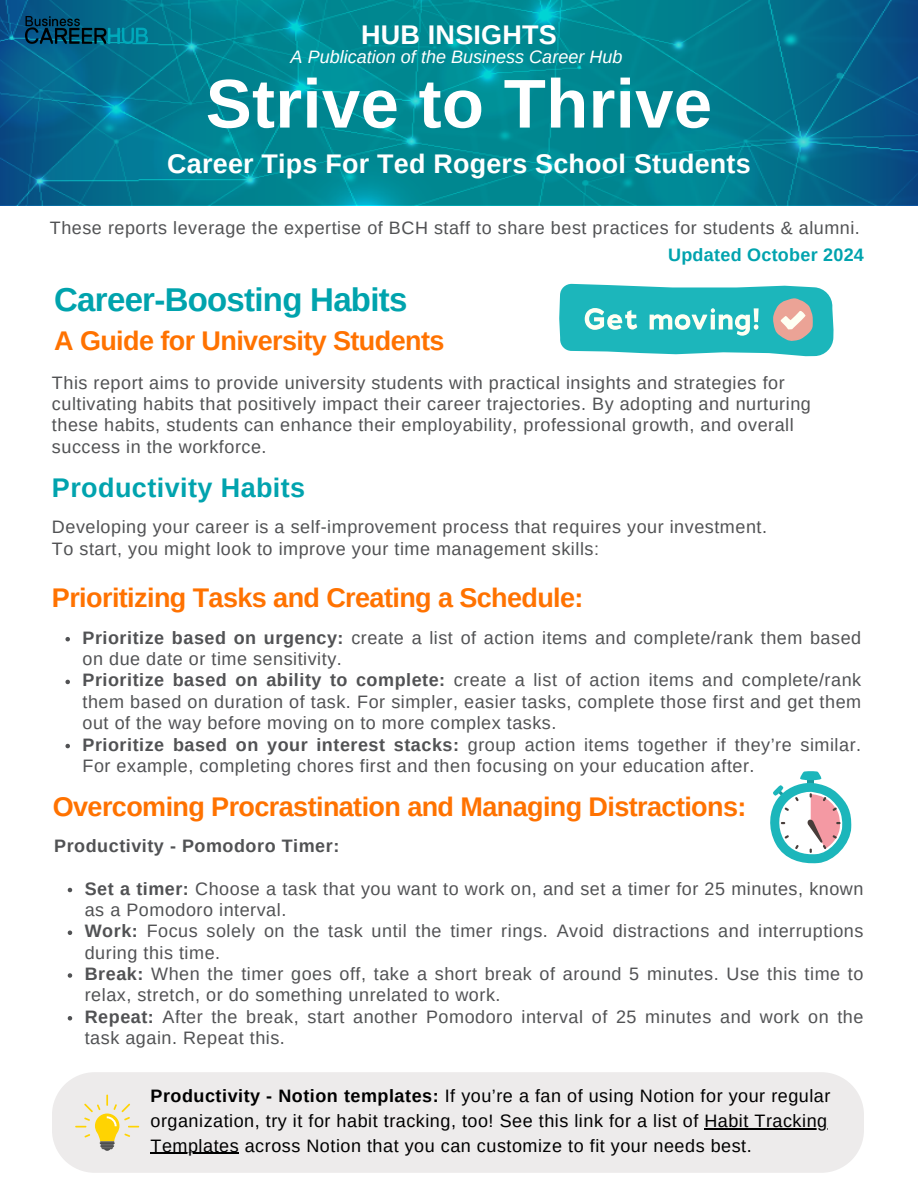
<style>
.page{position:relative;width:918px;height:1188px;background:#fff}
.page>*{position:absolute;margin:0;border:0;box-sizing:border-box;transform-origin:0 0}
.t1{font:700 69px "Arimo";letter-spacing:.005em;color:#fff}
.t2{font:700 33px "Arimo";letter-spacing:-.02em;color:#00a3ad}
.t3{font:700 27px "Arimo";letter-spacing:-.02em;color:#ff7200}
.t4{font:700 27px "Arimo";letter-spacing:.01em;color:#fff}
.t5{font:700 27px "Arimo";letter-spacing:.015em;color:#01a3ae}
.t6{font:18px/21.3px "Arimo";letter-spacing:.03em;color:#515254}
.t7{font:18px/24.8px "Arimo";letter-spacing:.03em;color:#000}
.t8{font:italic 18px "Arimo";color:#fff}
.t9{font:700 18px "Arimo";letter-spacing:.03em;color:#515254}
.t10{font:700 18px "Arimo";letter-spacing:.015em;color:#01a3ae}
.s1{font-weight:700}
</style>
<div class="page">
<svg style="left:0;top:0;width:918px;height:204px;background:#027c92"></svg>
<img style="left:26px;top:17px;width:121px;height:27px">
<svg style="left:770px;top:771px;width:82px;height:93px"></svg>
<div style="left:52px;top:1072px;width:812px;height:101px;background:#edebeb"></div>
<svg style="left:75px;top:1095px;width:64px;height:56px;background:#ebe2bb"></svg>
<svg style="left:559px;top:284px;width:275px;height:72px;background:#50c1c3"></svg>
<svg style="left:65px;top:637px;width:5px;height:4px"></svg>
<svg style="left:65px;top:680px;width:5px;height:4px"></svg>
<svg style="left:65px;top:744px;width:5px;height:4px"></svg>
<svg style="left:68px;top:888px;width:4px;height:4px"></svg>
<svg style="left:68px;top:931px;width:4px;height:4px"></svg>
<svg style="left:68px;top:973px;width:4px;height:5px"></svg>
<svg style="left:68px;top:1016px;width:4px;height:5px"></svg>
<hr style="left:704px;top:1128px;width:124px;height:1px;background:#000">
<hr style="left:151px;top:1153px;width:88px;height:1px;background:#000">
<p class="t4" style="left:361px;top:20px;width:197px">HUB INSIGHTS</p>
<p class="t8" style="left:291px;top:47px;width:333px">A Publication of the Business Career Hub</p>
<p class="t1" style="left:206px;top:65px;width:508px">Strive to Thrive</p>
<p class="t4" style="left:167px;top:148px;width:585px">Career Tips For Ted Rogers School Students</p>
<p class="t6" style="left:50px;top:217px;width:812px">These reports leverage the expertise of BCH staff to share best practices for students &amp; alumni.</p>
<p class="t10" style="left:668px;top:244px;width:197px">Updated October 2024</p>
<p class="t2" style="left:54px;top:281px;width:355px">Career-Boosting Habits</p>
<p class="t3" style="left:54px;top:326px;width:392px">A Guide for University Students</p>
<h2 class="t6" style="left:52px;top:372px;width:760px">This report aims to provide university students with practical insights and strategies for cultivating habits that positively impact their career trajectories. By adopting and nurturing these habits, students can enhance their employability, professional growth, and overall success in the workforce.</h2>
<p class="t5" style="left:52px;top:473px;width:255px">Productivity Habits</p>
<h1 class="t6" style="left:52px;top:516px;width:717px">Developing your career is a self-improvement process that requires your investment.</h1>
<p class="t6" style="left:52px;top:538px;width:549px">To start, you might look to improve your time management skills:</p>
<h1 class="t3" style="left:52px;top:583px;width:533px">Prioritizing Tasks and Creating a Schedule:</h1>
<p class="t6" style="left:83px;top:627px;width:780px"><span class="s1">Prioritize based on urgency:</span> create a list of action items and complete/rank them based on due date or time sensitivity.</p>
<p class="t6" style="left:83px;top:670px;width:780px;text-align:justify"><span class="s1">Prioritize based on ability to complete:</span> create a list of action items and complete/rank them based on duration of task. For simpler, easier tasks, complete those first and get them out of the way before moving on to more complex tasks.</p>
<h1 class="t6" style="left:83px;top:734px;width:780px"><span class="s1">Prioritize based on your interest stacks:</span> group action items together if they’re similar.<br>For example, completing chores first and then focusing on your education after.</h1>
<p class="t3" style="left:53px;top:792px;width:695px">Overcoming Procrastination and Managing Distractions:</p>
<p class="t9" style="left:54px;top:835px;width:287px">Productivity - Pomodoro Timer:</p>
<p class="t6" style="left:85px;top:878px;width:780px"><span class="s1">Set a timer:</span> Choose a task that you want to work on, and set a timer for 25 minutes, known as a Pomodoro interval.</p>
<p class="t6" style="left:85px;top:920px;width:780px"><span class="s1">Work:</span> Focus solely on the task until the timer rings. Avoid distractions and interruptions during this time.</p>
<h1 class="t6" style="left:85px;top:963px;width:780px"><span class="s1">Break:</span> When the timer goes off, take a short break of around 5 minutes. Use this time to relax, stretch, or do something unrelated to work.</h1>
<h2 class="t6" style="left:85px;top:1006px;width:780px"><span class="s1">Repeat:</span> After the break, start another Pomodoro interval of 25 minutes and work on the task again. Repeat this.</h2>
<p class="t7" style="left:151px;top:1084px;width:681px"><span class="s1">Productivity - Notion templates:</span> If you’re a fan of using Notion for your regular organization, try it for habit tracking, too! See this link for a list of Habit Tracking</p>
<p class="t7" style="left:151px;top:1133px;width:603px">Templates across Notion that you can customize to fit your needs best.</p>
</div>
